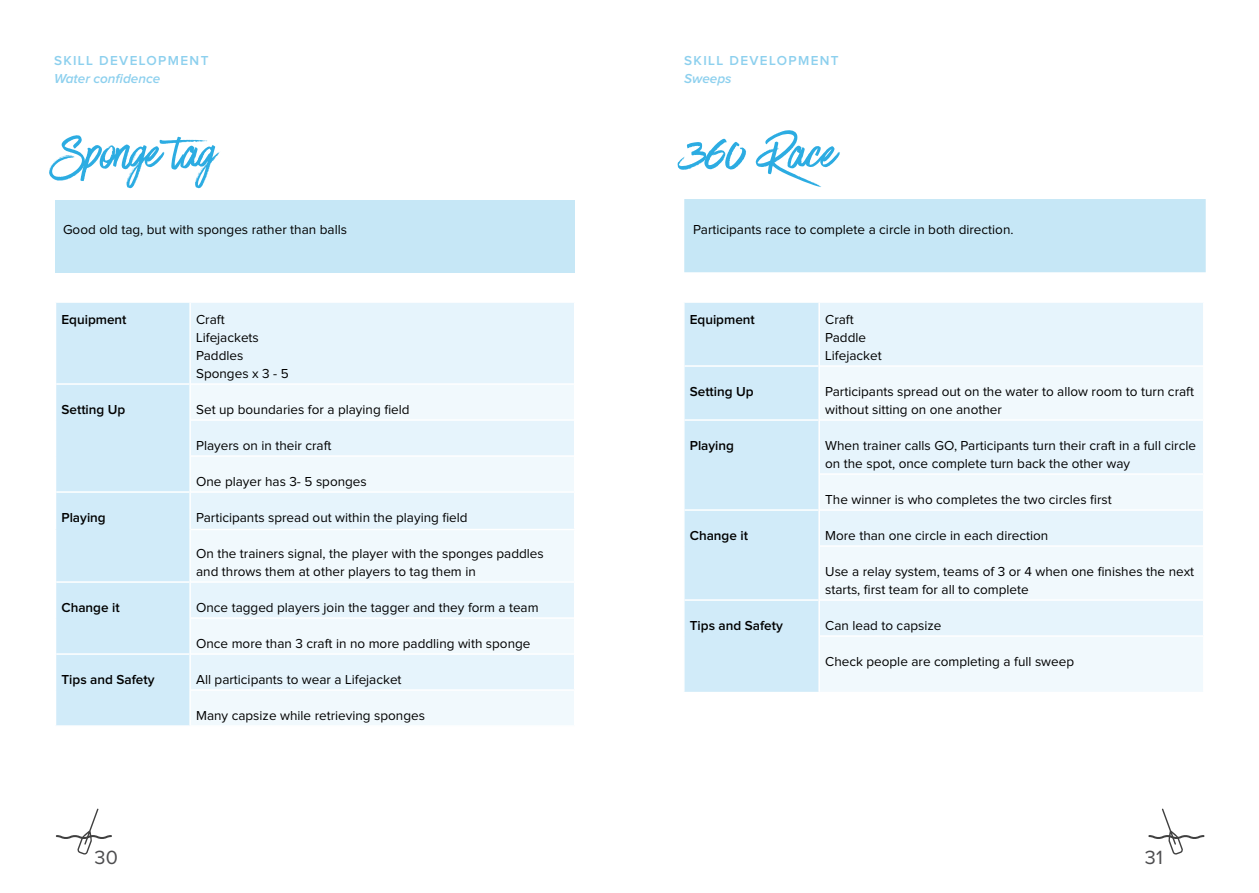
<style>
.page{position:relative;width:1259px;height:893px;background:#fff}
.page>*{position:absolute;margin:0;border:0;box-sizing:border-box;transform-origin:0 0}
.t1{font:54px "Have Heart One";color:#2cace2}
.t2{font:19.8px "Proxima Nova";color:#4d4d4f}
.t3{font:13.5px/18px "Proxima Nova";color:#000}
.t4{font:600 13.5px "Proxima Nova";color:#000}
.t5{font:600 13.5px "Proxima Nova";letter-spacing:.1em;color:#8dd0ee}
.t6{font:italic 600 13.5px "Proxima Nova";color:#8dd0ee}
</style>
<div class="page">
<svg style="left:1148px;top:808px;width:56px;height:47px"></svg>
<svg style="left:56px;top:808px;width:56px;height:47px"></svg>
<div style="left:55px;top:200px;width:520px;height:72px;background:#c6e7f6"></div>
<div style="left:56px;top:303px;width:133px;height:422px;background:#d1ebf9"></div>
<div style="left:191px;top:303px;width:383px;height:80px;background:#e6f4fc"></div>
<svg style="left:191px;top:385px;width:383px;height:340px;fill:#f1f9fd"></svg>
<hr style="left:56px;top:383px;width:133px;height:2px;background:#fff">
<hr style="left:56px;top:491px;width:133px;height:2px;background:#fff">
<hr style="left:56px;top:581px;width:133px;height:2px;background:#fff">
<hr style="left:191px;top:689px;width:384px;height:2px;background:#fff">
<hr style="left:56px;top:653px;width:133px;height:2px;background:#fff">
<hr style="left:191px;top:529px;width:384px;height:1px;background:#fff">
<hr style="left:191px;top:581px;width:384px;height:2px;background:#fff">
<hr style="left:191px;top:419px;width:383px;height:2px;background:#fff">
<hr style="left:191px;top:455px;width:383px;height:2px;background:#fff">
<hr style="left:191px;top:491px;width:384px;height:2px;background:#fff">
<hr style="left:191px;top:617px;width:383px;height:2px;background:#fff">
<hr style="left:191px;top:653px;width:383px;height:2px;background:#fff">
<div style="left:684px;top:199px;width:521px;height:73px;background:#c6e7f6"></div>
<div style="left:684px;top:303px;width:134px;height:389px;background:#d1ebf9"></div>
<div style="left:820px;top:303px;width:383px;height:62px;background:#e6f4fc"></div>
<svg style="left:820px;top:367px;width:383px;height:325px;fill:#f1f9fd"></svg>
<hr style="left:684px;top:365px;width:134px;height:2px;background:#fff">
<hr style="left:684px;top:419px;width:134px;height:2px;background:#fff">
<hr style="left:684px;top:509px;width:134px;height:2px;background:#fff">
<hr style="left:820px;top:635px;width:384px;height:2px;background:#fff">
<hr style="left:684px;top:599px;width:134px;height:2px;background:#fff">
<hr style="left:820px;top:473px;width:384px;height:2px;background:#fff">
<hr style="left:820px;top:509px;width:384px;height:2px;background:#fff">
<hr style="left:820px;top:419px;width:384px;height:2px;background:#fff">
<hr style="left:820px;top:545px;width:383px;height:2px;background:#fff">
<hr style="left:820px;top:599px;width:383px;height:2px;background:#fff">
<p class="t5" style="left:54px;top:54px;width:156px">SKILL DEVELOPMENT</p>
<p class="t6" style="left:54px;top:72px;width:108px">Water confidence</p>
<h1 class="t1" style="left:55px;top:124px;width:168px">Sponge tag</h1>
<p class="t3" style="left:63px;top:221px;width:285px">Good old tag, but with sponges rather than balls</p>
<p class="t4" style="left:61px;top:313px;width:67px">Equipment</p>
<p class="t3" style="left:196px;top:311px;width:94px">Craft<br>Lifejackets<br>Paddles<br>Sponges x 3 - 5</p>
<p class="t4" style="left:61px;top:403px;width:65px">Setting Up</p>
<p class="t3" style="left:196px;top:401px;width:215px">Set up boundaries for a playing field</p>
<p class="t3" style="left:196px;top:437px;width:137px">Players on in their craft</p>
<p class="t3" style="left:196px;top:473px;width:172px">One player has 3- 5 sponges</p>
<p class="t4" style="left:61px;top:511px;width:46px">Playing</p>
<p class="t3" style="left:196px;top:509px;width:273px">Participants spread out within the playing field</p>
<p class="t3" style="left:196px;top:545px;width:349px">On the trainers signal, the player with the sponges paddles and throws them at other players to tag them in</p>
<p class="t4" style="left:61px;top:601px;width:60px">Change it</p>
<p class="t3" style="left:196px;top:599px;width:344px">Once tagged players join the tagger and they form a team</p>
<p class="t3" style="left:196px;top:635px;width:336px">Once more than 3 craft in no more paddling with sponge</p>
<p class="t4" style="left:61px;top:673px;width:95px">Tips and Safety</p>
<p class="t3" style="left:196px;top:671px;width:207px">All participants to wear a Lifejacket</p>
<p class="t3" style="left:196px;top:707px;width:230px">Many capsize while retrieving sponges</p>
<p class="t5" style="left:684px;top:54px;width:156px">SKILL DEVELOPMENT</p>
<p class="t6" style="left:684px;top:72px;width:49px">Sweeps</p>
<h1 class="t1" style="left:684px;top:124px;width:151px">360 Race</h1>
<p class="t3" style="left:693px;top:221px;width:322px">Participants race to complete a circle in both direction.</p>
<p class="t4" style="left:690px;top:313px;width:67px">Equipment</p>
<p class="t3" style="left:825px;top:311px;width:58px">Craft<br>Paddle<br>Lifejacket</p>
<p class="t4" style="left:690px;top:385px;width:65px">Setting Up</p>
<p class="t3" style="left:825px;top:383px;width:370px">Participants spread out on the water to allow room to turn craft without sitting on one another</p>
<p class="t4" style="left:690px;top:439px;width:46px">Playing</p>
<p class="t3" style="left:825px;top:437px;width:372px">When trainer calls GO, Participants turn their craft in a full circle on the spot, once complete turn back the other way</p>
<p class="t3" style="left:825px;top:491px;width:288px">The winner is who completes the two circles first</p>
<p class="t4" style="left:690px;top:529px;width:60px">Change it</p>
<p class="t3" style="left:825px;top:527px;width:225px">More than one circle in each direction</p>
<p class="t3" style="left:825px;top:563px;width:370px">Use a relay system, teams of 3 or 4 when one finishes the next starts, first team for all to complete</p>
<p class="t4" style="left:690px;top:619px;width:95px">Tips and Safety</p>
<p class="t3" style="left:825px;top:617px;width:118px">Can lead to capsize</p>
<p class="t3" style="left:825px;top:653px;width:250px">Check people are completing a full sweep</p>
<h2 class="t2" style="left:95px;top:848px;width:25px">30</h2>
<h2 class="t2" style="left:1145px;top:848px;width:19px">31</h2>
</div>
